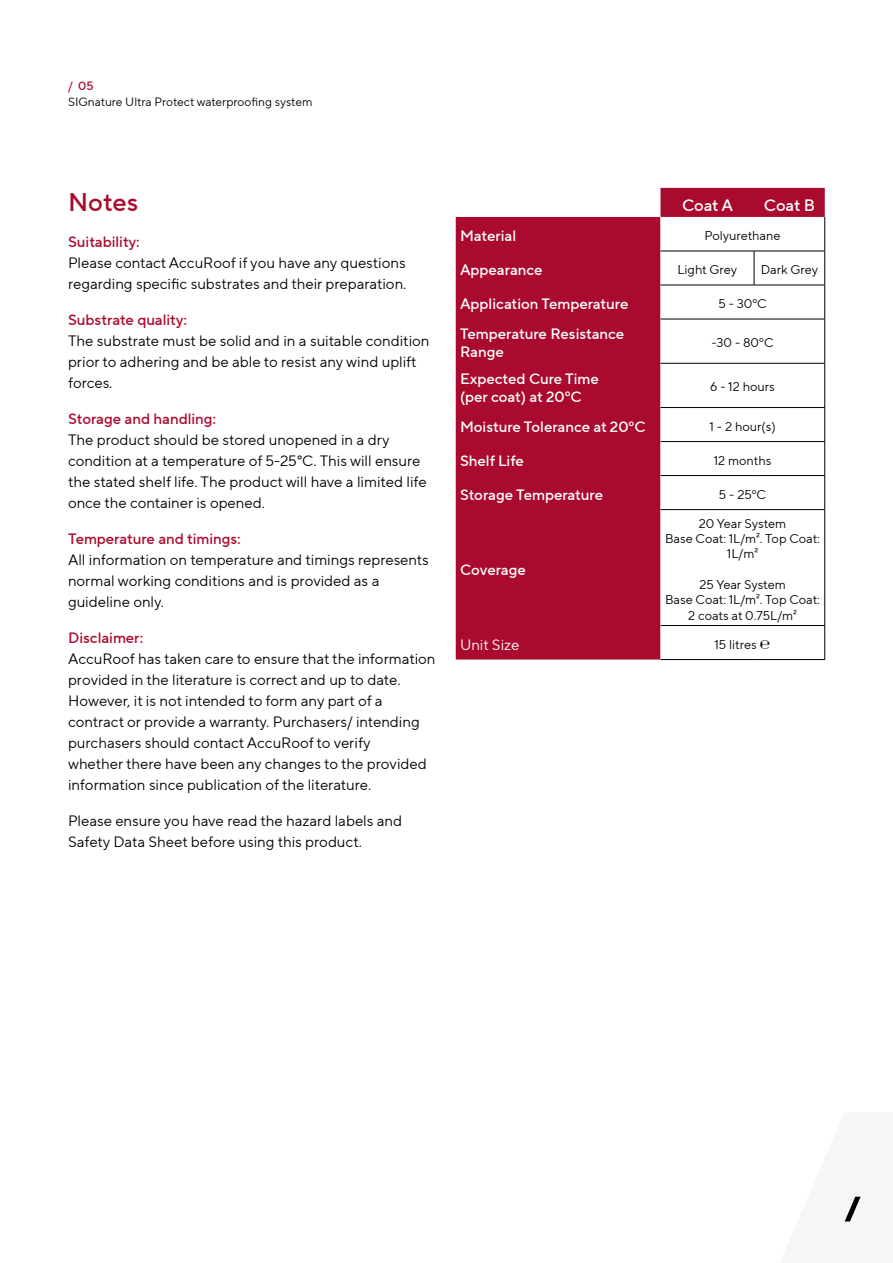
<style>
.page{position:relative;width:893px;height:1263px;background:#fff}
.page>*{position:absolute;margin:0;border:0;box-sizing:border-box;transform-origin:0 0}
.t1{font:500 25.5px "TT Norms Pro";color:#a90a2e}
.t2{font:500 16.5px "TT Norms Pro";letter-spacing:-.01em;color:#fff}
.t3{font:15px/21px "TT Norms Pro";color:#000}
.t4{font:500 15px/18px "TT Norms Pro";color:#fff}
.t5{font:500 15px "TT Norms Pro";color:#a90a2e}
.t6{font:15px "TT Norms Pro";color:#fff}
.t7{font:12.75px/15.3px "TT Norms Pro";color:#000;text-align:center}
.t8{font:12px "TT Norms Pro";color:#000}
.t9{font:500 12px "TT Norms Pro";color:#a90a2e}
</style>
<div class="page">
<svg style="left:844px;top:1196px;width:17px;height:26px"></svg>
<div style="left:456px;top:188px;width:369px;height:471px;background:#a90a2e"></div>
<svg style="left:660px;top:217px;width:164px;height:442px"></svg>
<hr style="left:824px;top:217px;width:1px;height:34px;background:#000">
<hr style="left:824px;top:285px;width:1px;height:34px;background:#000">
<hr style="left:824px;top:319px;width:1px;height:44px;background:#000">
<hr style="left:824px;top:363px;width:1px;height:44px;background:#000">
<hr style="left:824px;top:408px;width:1px;height:33px;background:#000">
<hr style="left:824px;top:442px;width:1px;height:33px;background:#000">
<hr style="left:824px;top:476px;width:1px;height:33px;background:#000">
<hr style="left:824px;top:510px;width:1px;height:115px;background:#000">
<hr style="left:824px;top:626px;width:1px;height:33px;background:#000">
<hr style="left:660px;top:251px;width:94px;height:1px;background:#000">
<hr style="left:754px;top:251px;width:71px;height:1px;background:#000">
<hr style="left:754px;top:251px;width:1px;height:34px;background:#000">
<hr style="left:824px;top:251px;width:1px;height:34px;background:#000">
<hr style="left:660px;top:285px;width:94px;height:1px;background:#000">
<hr style="left:754px;top:285px;width:71px;height:1px;background:#000">
<hr style="left:660px;top:319px;width:94px;height:1px;background:#000">
<hr style="left:754px;top:319px;width:71px;height:1px;background:#000">
<hr style="left:660px;top:363px;width:94px;height:1px;background:#000">
<hr style="left:754px;top:363px;width:71px;height:1px;background:#000">
<hr style="left:660px;top:407px;width:94px;height:1px;background:#000">
<hr style="left:754px;top:407px;width:71px;height:1px;background:#000">
<hr style="left:660px;top:441px;width:94px;height:1px;background:#000">
<hr style="left:754px;top:441px;width:71px;height:1px;background:#000">
<hr style="left:660px;top:475px;width:94px;height:1px;background:#000">
<hr style="left:754px;top:475px;width:71px;height:1px;background:#000">
<hr style="left:660px;top:509px;width:94px;height:1px;background:#000">
<hr style="left:754px;top:509px;width:71px;height:1px;background:#000">
<hr style="left:660px;top:625px;width:94px;height:1px;background:#000">
<hr style="left:754px;top:625px;width:71px;height:1px;background:#000">
<hr style="left:660px;top:659px;width:94px;height:1px;background:#000">
<hr style="left:754px;top:659px;width:71px;height:1px;background:#000">
<p class="t9" style="left:68px;top:77px;width:27px">/ 05</p>
<p class="t8" style="left:68px;top:93px;width:246px">SIGnature Ultra Protect waterproofing system</p>
<h1 class="t1" style="left:68px;top:184px;width:72px">Notes</h1>
<p class="t5" style="left:68px;top:231px;width:73px">Suitability:</p>
<p class="t3" style="left:68px;top:252px;width:340px">Please contact AccuRoof if you have any questions regarding specific substrates and their preparation.</p>
<p class="t5" style="left:68px;top:309px;width:121px">Substrate quality:</p>
<p class="t3" style="left:68px;top:330px;width:363px">The substrate must be solid and in a suitable condition prior to adhering and be able to resist any wind uplift forces.</p>
<p class="t5" style="left:68px;top:408px;width:150px">Storage and handling:</p>
<p class="t3" style="left:68px;top:429px;width:360px">The product should be stored unopened in a dry condition at a temperature of 5-25°C. This will ensure the stated shelf life. The product will have a limited life once the container is opened.</p>
<p class="t5" style="left:68px;top:528px;width:174px">Temperature and timings:</p>
<p class="t3" style="left:68px;top:549px;width:362px">All information on temperature and timings represents normal working conditions and is provided as a guideline only.</p>
<p class="t5" style="left:68px;top:627px;width:77px">Disclaimer:</p>
<p class="t3" style="left:68px;top:648px;width:369px">AccuRoof has taken care to ensure that the information provided in the literature is correct and up to date.<br>However, it is not intended to form any part of a contract or provide a warranty. Purchasers/ intending purchasers should contact AccuRoof to verify<br>whether there have been any changes to the provided information since publication of the literature.</p>
<p class="t3" style="left:68px;top:810px;width:336px">Please ensure you have read the hazard labels and<br>Safety Data Sheet before using this product.</p>
<p class="t2" style="left:682px;top:193px;width:53px">Coat A</p>
<p class="t2" style="left:764px;top:193px;width:53px">Coat B</p>
<p class="t4" style="left:460px;top:227px;width:58px">Material</p>
<p class="t7" style="left:705px;top:228px;width:77px">Polyurethane</p>
<p class="t4" style="left:460px;top:261px;width:84px">Appearance</p>
<p class="t7" style="left:677px;top:262px;width:61px">Light Grey</p>
<p class="t7" style="left:761px;top:262px;width:59px">Dark Grey</p>
<p class="t4" style="left:460px;top:295px;width:170px">Application Temperature</p>
<p class="t7" style="left:718px;top:296px;width:50px">5 - 30ºC</p>
<p class="t4" style="left:460px;top:325px;width:166px">Temperature Resistance<br>Range</p>
<p class="t7" style="left:712px;top:335px;width:63px">-30 - 80ºC</p>
<p class="t4" style="left:460px;top:369px;width:140px">Expected Cure Time (per coat) at 20ºC</p>
<p class="t7" style="left:710px;top:379px;width:66px">6 - 12 hours</p>
<p class="t4" style="left:460px;top:417px;width:187px">Moisture Tolerance at 20ºC</p>
<p class="t7" style="left:709px;top:418px;width:68px">1 - 2 hour(s)</p>
<p class="t4" style="left:460px;top:451px;width:65px">Shelf Life</p>
<p class="t7" style="left:714px;top:452px;width:59px">12 months</p>
<p class="t4" style="left:460px;top:485px;width:145px">Storage Temperature</p>
<p class="t7" style="left:719px;top:486px;width:49px">5 - 25ºC</p>
<p class="t4" style="left:460px;top:560px;width:67px">Coverage</p>
<p class="t7" style="left:665px;top:515px;width:157px">20 Year System<br>Base Coat: 1L/m². Top Coat:<br>1L/m²</p>
<p class="t7" style="left:665px;top:577px;width:157px">25 Year System<br>Base Coat: 1L/m². Top Coat:<br>2 coats at 0.75L/m²</p>
<p class="t6" style="left:460px;top:634px;width:61px">Unit Size</p>
<p class="t7" style="left:714px;top:636px;width:58px">15 litres ℮</p>
</div>
